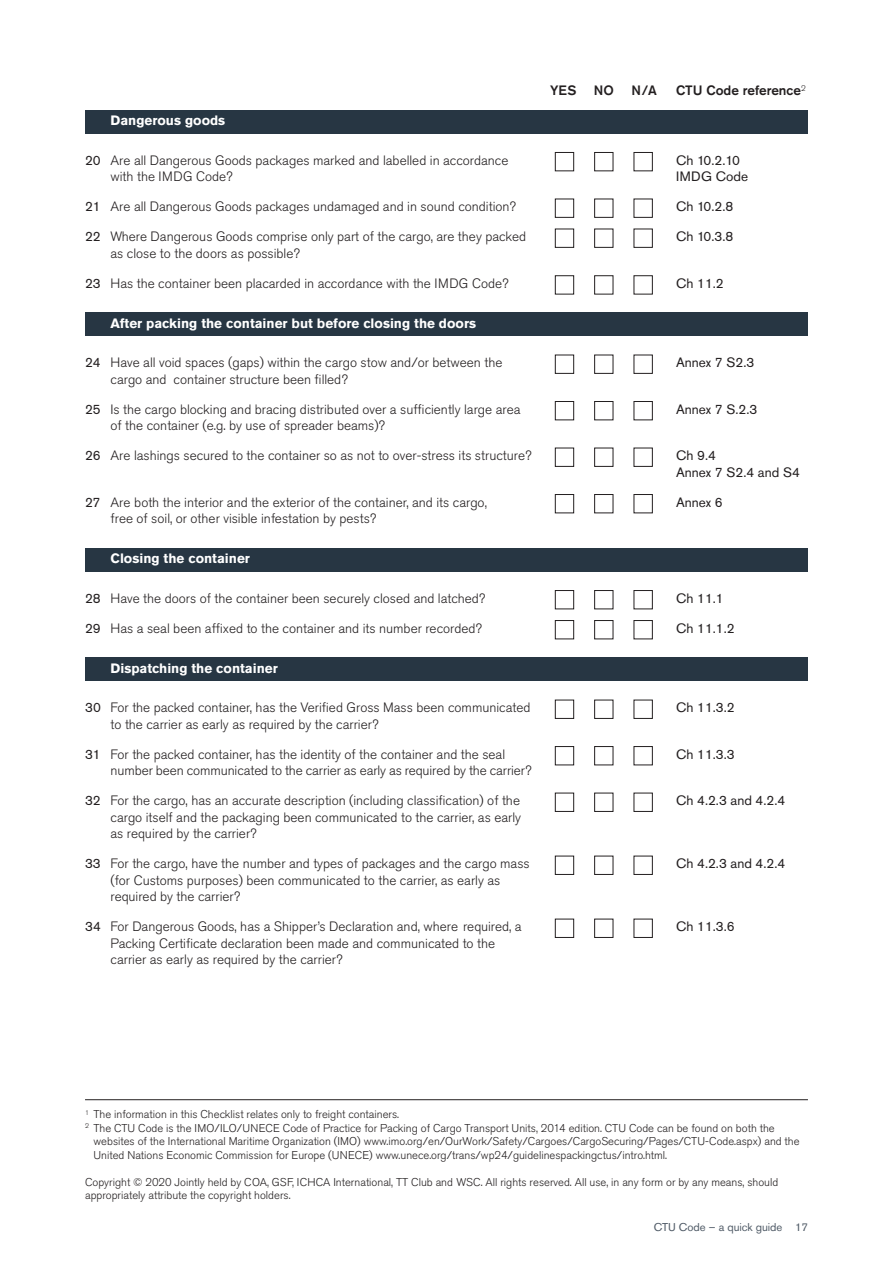
<style>
.page{position:relative;width:893px;height:1263px;background:#fff}
.page>*{position:absolute;margin:0;border:0;box-sizing:border-box;transform-origin:0 0}
.t1{font:300 13.5px/16.5px "Akzidenz Grotesk Pro";color:#231f20}
.t2{font:13.5px/16.5px "Akzidenz Grotesk Pro";color:#231f20}
.t3{font:700 13.5px "Akzidenz Grotesk Pro";color:#fff}
.t4{font:500 13.5px "Akzidenz Grotesk Pro";color:#231f20}
.t5{font:300 11.25px/13.5px "Akzidenz Grotesk Pro";color:#231f20}
.t6{font:11.25px "Akzidenz Grotesk Pro";color:#505b67}
.s1{font-weight:400}
</style>
<div class="page">
<div style="left:85px;top:658px;width:723px;height:23px;background:#273643"></div>
<div style="left:85px;top:548px;width:723px;height:24px;background:#273643"></div>
<div style="left:85px;top:313px;width:723px;height:23px;background:#273643"></div>
<div style="left:85px;top:110px;width:723px;height:23px;background:#273643"></div>
<div style="left:555px;top:152px;width:19px;height:19px;border:1px solid #231f20"></div>
<div style="left:594px;top:152px;width:19px;height:19px;border:1px solid #231f20"></div>
<div style="left:634px;top:152px;width:19px;height:19px;border:1px solid #231f20"></div>
<div style="left:555px;top:199px;width:19px;height:19px;border:1px solid #231f20"></div>
<div style="left:594px;top:199px;width:19px;height:19px;border:1px solid #231f20"></div>
<div style="left:634px;top:199px;width:19px;height:19px;border:1px solid #231f20"></div>
<div style="left:555px;top:229px;width:19px;height:19px;border:1px solid #231f20"></div>
<div style="left:594px;top:229px;width:19px;height:19px;border:1px solid #231f20"></div>
<div style="left:634px;top:229px;width:19px;height:19px;border:1px solid #231f20"></div>
<div style="left:555px;top:275px;width:19px;height:19px;border:1px solid #231f20"></div>
<div style="left:594px;top:275px;width:19px;height:19px;border:1px solid #231f20"></div>
<div style="left:634px;top:275px;width:19px;height:19px;border:1px solid #231f20"></div>
<div style="left:555px;top:355px;width:19px;height:19px;border:1px solid #231f20"></div>
<div style="left:594px;top:355px;width:19px;height:19px;border:1px solid #231f20"></div>
<div style="left:634px;top:355px;width:19px;height:19px;border:1px solid #231f20"></div>
<div style="left:555px;top:401px;width:19px;height:19px;border:1px solid #231f20"></div>
<div style="left:594px;top:401px;width:19px;height:19px;border:1px solid #231f20"></div>
<div style="left:634px;top:401px;width:19px;height:19px;border:1px solid #231f20"></div>
<div style="left:555px;top:448px;width:19px;height:19px;border:1px solid #231f20"></div>
<div style="left:594px;top:448px;width:19px;height:19px;border:1px solid #231f20"></div>
<div style="left:634px;top:448px;width:19px;height:19px;border:1px solid #231f20"></div>
<div style="left:555px;top:494px;width:19px;height:19px;border:1px solid #231f20"></div>
<div style="left:594px;top:494px;width:19px;height:19px;border:1px solid #231f20"></div>
<div style="left:634px;top:494px;width:19px;height:19px;border:1px solid #231f20"></div>
<div style="left:555px;top:590px;width:19px;height:19px;border:1px solid #231f20"></div>
<div style="left:594px;top:590px;width:19px;height:19px;border:1px solid #231f20"></div>
<div style="left:634px;top:590px;width:19px;height:19px;border:1px solid #231f20"></div>
<div style="left:555px;top:620px;width:19px;height:19px;border:1px solid #231f20"></div>
<div style="left:594px;top:620px;width:19px;height:19px;border:1px solid #231f20"></div>
<div style="left:634px;top:620px;width:19px;height:19px;border:1px solid #231f20"></div>
<div style="left:555px;top:700px;width:19px;height:19px;border:1px solid #231f20"></div>
<div style="left:594px;top:700px;width:19px;height:19px;border:1px solid #231f20"></div>
<div style="left:634px;top:700px;width:19px;height:19px;border:1px solid #231f20"></div>
<div style="left:555px;top:746px;width:19px;height:19px;border:1px solid #231f20"></div>
<div style="left:594px;top:746px;width:19px;height:19px;border:1px solid #231f20"></div>
<div style="left:634px;top:746px;width:19px;height:19px;border:1px solid #231f20"></div>
<div style="left:555px;top:793px;width:19px;height:19px;border:1px solid #231f20"></div>
<div style="left:594px;top:793px;width:19px;height:19px;border:1px solid #231f20"></div>
<div style="left:634px;top:793px;width:19px;height:19px;border:1px solid #231f20"></div>
<div style="left:555px;top:856px;width:19px;height:19px;border:1px solid #231f20"></div>
<div style="left:594px;top:856px;width:19px;height:19px;border:1px solid #231f20"></div>
<div style="left:634px;top:856px;width:19px;height:19px;border:1px solid #231f20"></div>
<div style="left:555px;top:919px;width:19px;height:19px;border:1px solid #231f20"></div>
<div style="left:594px;top:919px;width:19px;height:19px;border:1px solid #231f20"></div>
<div style="left:634px;top:919px;width:19px;height:19px;border:1px solid #231f20"></div>
<hr style="left:85px;top:1099px;width:723px;height:1px;background:#231f20">
<p class="t3" style="left:111px;top:115px;width:116px">Dangerous goods</p>
<p class="t1" style="left:111px;top:153px;width:399px;text-indent:-26px"><span class="s1">20</span> Are all Dangerous Goods packages marked and labelled in accordance with the IMDG Code?</p>
<p class="t1" style="left:85px;top:200px;width:432px"><span class="s1">21</span> Are all Dangerous Goods packages undamaged and in sound condition?</p>
<p class="t1" style="left:111px;top:230px;width:417px;text-indent:-26px"><span class="s1">22</span> Where Dangerous Goods comprise only part of the cargo, are they packed as close to the doors as possible?</p>
<p class="t1" style="left:85px;top:276px;width:425px"><span class="s1">23</span> Has the container been placarded in accordance with the IMDG Code?</p>
<p class="t3" style="left:111px;top:318px;width:367px">After packing the container but before closing the doors</p>
<p class="t1" style="left:111px;top:356px;width:393px;text-indent:-26px"><span class="s1">24</span> Have all void spaces (gaps) within the cargo stow and/or between the cargo and container structure been filled?</p>
<p class="t1" style="left:111px;top:402px;width:411px;text-indent:-26px"><span class="s1">25</span> Is the cargo blocking and bracing distributed over a sufficiently large area of the container (e.g. by use of spreader beams)?</p>
<p class="t1" style="left:85px;top:449px;width:448px"><span class="s1">26</span> Are lashings secured to the container so as not to over-stress its structure?</p>
<p class="t1" style="left:111px;top:495px;width:378px;text-indent:-26px"><span class="s1">27</span> Are both the interior and the exterior of the container, and its cargo, free of soil, or other visible infestation by pests?</p>
<p class="t3" style="left:111px;top:553px;width:141px">Closing the container</p>
<p class="t1" style="left:85px;top:591px;width:402px"><span class="s1">28</span> Have the doors of the container been securely closed and latched?</p>
<p class="t1" style="left:85px;top:621px;width:398px"><span class="s1">29</span> Has a seal been affixed to the container and its number recorded?</p>
<p class="t3" style="left:111px;top:663px;width:169px">Dispatching the container</p>
<p class="t1" style="left:111px;top:700px;width:421px;text-indent:-26px"><span class="s1">30</span> For the packed container, has the Verified Gross Mass been communicated to the carrier as early as required by the carrier?</p>
<p class="t1" style="left:111px;top:747px;width:422px;text-indent:-26px"><span class="s1">31</span> For the packed container, has the identity of the container and the seal number been communicated to the carrier as early as required by the carrier?</p>
<p class="t1" style="left:111px;top:793px;width:412px;text-align:justify;text-indent:-26px"><span class="s1">32</span> For the cargo, has an accurate description (including classification) of the cargo itself and the packaging been communicated to the carrier, as early as required by the carrier?</p>
<p class="t1" style="left:111px;top:856px;width:421px;text-indent:-26px"><span class="s1">33</span> For the cargo, have the number and types of packages and the cargo mass (for Customs purposes) been communicated to the carrier, as early as required by the carrier?</p>
<p class="t1" style="left:111px;top:919px;width:413px;text-indent:-26px"><span class="s1">34</span> For Dangerous Goods, has a Shipper’s Declaration and, where required, a<br>Packing Certificate declaration been made and communicated to the carrier as early as required by the carrier?</p>
<p class="t4" style="left:550px;top:86px;width:28px">YES</p>
<p class="t4" style="left:594px;top:86px;width:21px">NO</p>
<p class="t4" style="left:632px;top:86px;width:27px">N/A</p>
<p class="t4" style="left:676px;top:86px;width:131px">CTU Code reference<sup>2</sup></p>
<p class="t2" style="left:676px;top:153px;width:73px">Ch 10.2.10<br>IMDG Code</p>
<p class="t2" style="left:676px;top:200px;width:59px">Ch 10.2.8</p>
<p class="t2" style="left:676px;top:230px;width:59px">Ch 10.3.8</p>
<p class="t2" style="left:676px;top:276px;width:49px">Ch 11.2</p>
<p class="t2" style="left:676px;top:356px;width:80px">Annex 7 S2.3</p>
<p class="t2" style="left:676px;top:402px;width:83px">Annex 7 S.2.3</p>
<p class="t2" style="left:676px;top:449px;width:125px">Ch 9.4<br>Annex 7 S2.4 and S4</p>
<p class="t2" style="left:676px;top:495px;width:48px">Annex 6</p>
<p class="t2" style="left:676px;top:591px;width:49px">Ch 11.1</p>
<p class="t2" style="left:676px;top:621px;width:60px">Ch 11.1.2</p>
<p class="t2" style="left:676px;top:701px;width:60px">Ch 11.3.2</p>
<p class="t2" style="left:676px;top:747px;width:60px">Ch 11.3.3</p>
<p class="t2" style="left:676px;top:794px;width:111px">Ch 4.2.3 and 4.2.4</p>
<p class="t2" style="left:676px;top:857px;width:111px">Ch 4.2.3 and 4.2.4</p>
<p class="t2" style="left:676px;top:920px;width:60px">Ch 11.3.6</p>
<p class="t5" style="left:85px;top:1108px;width:316px"><sup>1</sup> The information in this Checklist relates only to freight containers.</p>
<p class="t5" style="left:85px;top:1122px;width:691px"><sup>2</sup> The CTU Code is the IMO/ILO/UNECE Code of Practice for Packing of Cargo Transport Units, 2014 edition. CTU Code can be found on both the</p>
<p class="t5" style="left:94px;top:1135px;width:708px">websites of the International Maritime Organization (IMO) www.imo.org/en/OurWork/Safety/Cargoes/CargoSecuring/Pages/CTU-Code.aspx) and the</p>
<p class="t5" style="left:94px;top:1149px;width:575px">United Nations Economic Commission for Europe (UNECE) www.unece.org/trans/wp24/guidelinespackingctus/intro.html.</p>
<p class="t5" style="left:85px;top:1176px;width:695px">Copyright © 2020 Jointly held by COA, GSF, ICHCA International, TT Club and WSC. All rights reserved. All use, in any form or by any means, should appropriately attribute the copyright holders.</p>
<p class="t6" style="left:654px;top:1223px;width:156px">CTU Code – a quick guide 17</p>
</div>
